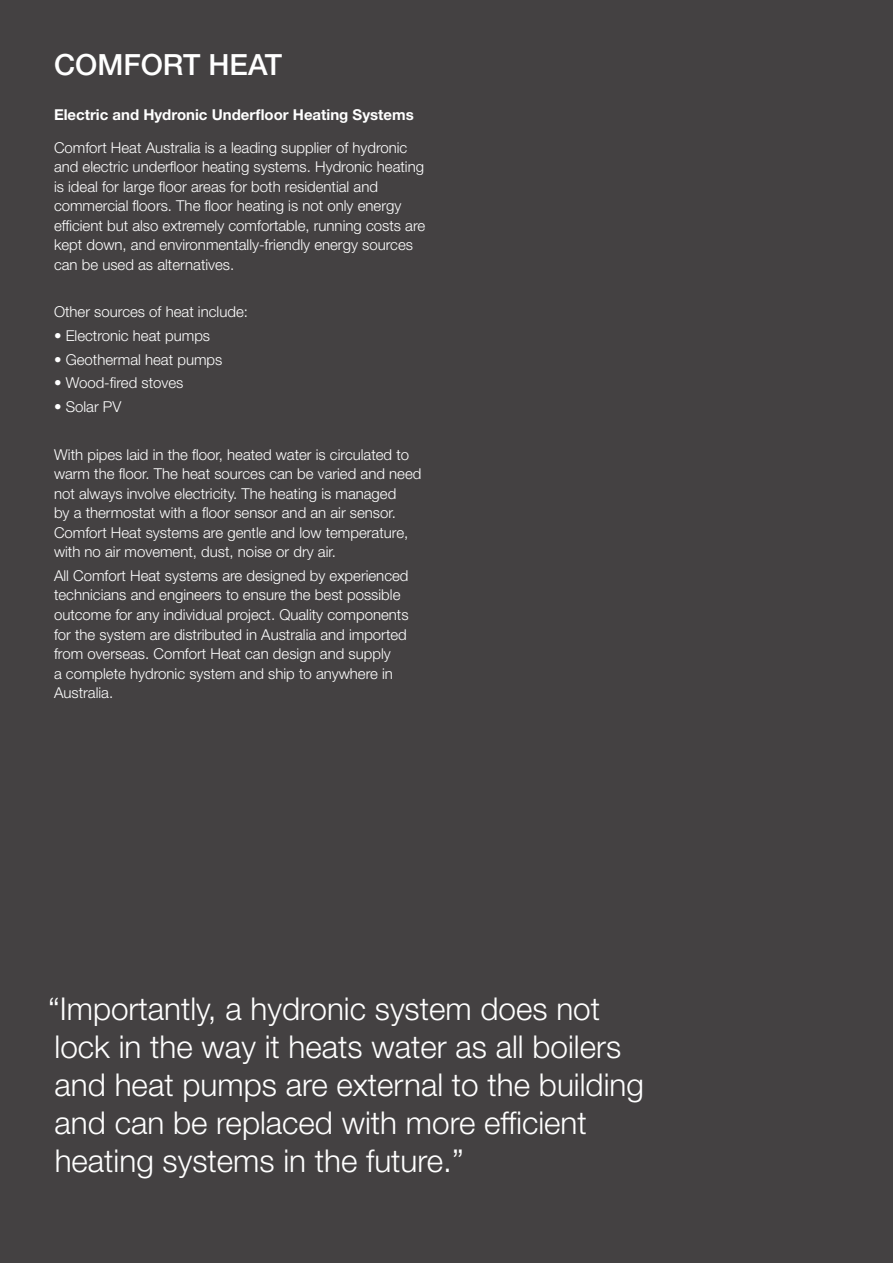
<style>
.page{position:relative;width:893px;height:1263px;background:#444142}
.page>*{position:absolute;margin:0;border:0;box-sizing:border-box;transform-origin:0 0}
.BC_Helvetica{font:300 31.5px/37.8px "Helvetica Neue LT Std";color:#fff}
.BC_Helvetica-2{font:500 29.25px "Helvetica Neue LT Std";color:#fff}
.BC_Helvetica-3{font:300 15px/19.5px "Helvetica Neue LT Std";color:#fff}
.BC_Helvetica-4{font:700 15px "Helvetica Neue LT Std";color:#fff}
</style>
<div class="page">
<p class="BC_Helvetica-2" style="left:54px;top:47px;width:230px">COMFORT HEAT</p>
<p class="BC_Helvetica-4" style="left:54px;top:106px;width:361px">Electric and Hydronic Underfloor Heating Systems</p>
<p class="BC_Helvetica-3" style="left:54px;top:137px;width:373px">Comfort Heat Australia is a leading supplier of hydronic and electric underfloor heating systems. Hydronic heating is ideal for large floor areas for both residential and commercial floors. The floor heating is not only energy efficient but also extremely comfortable, running costs are kept down, and environmentally-friendly energy sources can be used as alternatives.</p>
<p class="BC_Helvetica-3" style="left:54px;top:302px;width:195px">Other sources of heat include:</p>
<p class="BC_Helvetica-3" style="left:54px;top:326px;width:158px">• Electronic heat pumps</p>
<p class="BC_Helvetica-3" style="left:54px;top:349px;width:170px">• Geothermal heat pumps</p>
<p class="BC_Helvetica-3" style="left:54px;top:373px;width:131px">• Wood-fired stoves</p>
<p class="BC_Helvetica-3" style="left:54px;top:397px;width:69px">• Solar PV</p>
<p class="BC_Helvetica-3" style="left:54px;top:444px;width:369px">With pipes laid in the floor, heated water is circulated to warm the floor. The heat sources can be varied and need not always involve electricity. The heating is managed<br>by a thermostat with a floor sensor and an air sensor.<br>Comfort Heat systems are gentle and low temperature, with no air movement, dust, noise or dry air.</p>
<p class="BC_Helvetica-3" style="left:54px;top:566px;width:356px">All Comfort Heat systems are designed by experienced technicians and engineers to ensure the best possible outcome for any individual project. Quality components for the system are distributed in Australia and imported from overseas. Comfort Heat can design and supply<br>a complete hydronic system and ship to anywhere in Australia.</p>
<p class="BC_Helvetica" style="left:48px;top:989px;width:597px">“Importantly, a hydronic system does not lock in the way it heats water as all boilers and heat pumps are external to the building and can be replaced with more efficient heating systems in the future.”</p>
</div>
